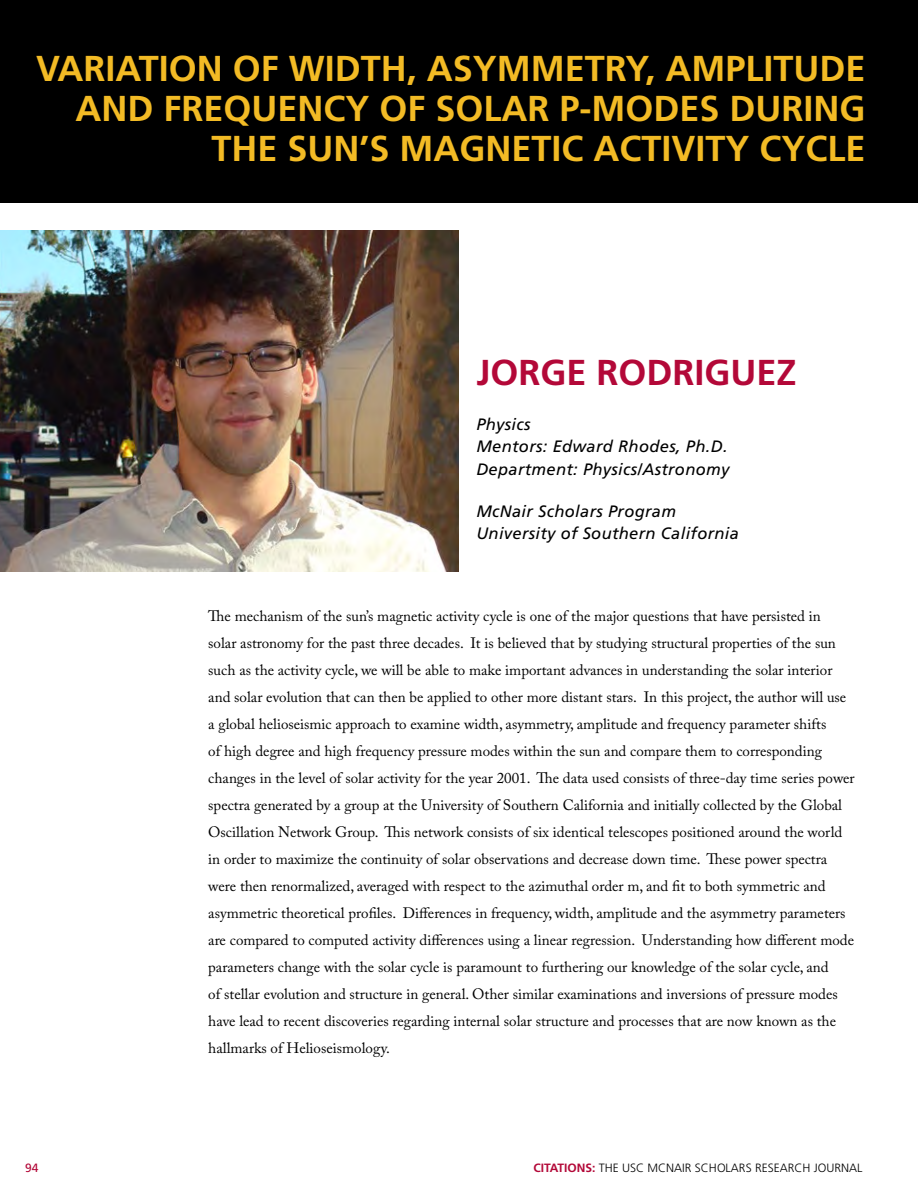
<style>
.page{position:relative;width:918px;height:1188px;background:#fff}
.page>*{position:absolute;margin:0;border:0;box-sizing:border-box;transform-origin:0 0}
.t1{font:700 36px/40.2px "Frutiger LT Std";color:#f3bb25;text-align:right}
.t2{font:700 36px "Frutiger LT Std";color:#b30838}
.t3{font:italic 16.5px/22.5px "Frutiger LT Std";letter-spacing:.02em;color:#000}
.t4{font:15px/27px "Adobe Caslon Pro";color:#000}
.t5{font:300 12px "Frutiger LT Std";color:#000}
.t6{font:12px "Frutiger LT Std";color:#b30838}
.s1{font-weight:700;color:#b30838}
</style>
<div class="page">
<img style="left:0;top:230px;width:459px;height:342px">
<div style="left:0;top:0;width:918px;height:202px;background:#000"></div>
<h1 class="t1" style="left:36px;top:49px;width:831px">VARIATION OF WIDTH, ASYMMETRY, AMPLITUDE<br>AND FREQUENCY OF SOLAR P-MODES DURING<br>THE SUN’S MAGNETIC ACTIVITY CYCLE</h1>
<h1 class="t2" style="left:476px;top:351px;width:322px">JORGE RODRIGUEZ</h1>
<p class="t3" style="left:476px;top:413px;width:256px">Physics<br>Mentors: Edward Rhodes, Ph.D.<br>Department: Physics/Astronomy</p>
<p class="t3" style="left:476px;top:500px;width:264px">McNair Scholars Program<br>University of Southern California</p>
<p class="t4" style="left:208px;top:602px;width:648px">The mechanism of the sun’s magnetic activity cycle is one of the major questions that have persisted in<br>solar astronomy for the past three decades. It is believed that by studying structural properties of the sun such as the activity cycle, we will be able to make important advances in understanding the solar interior and solar evolution that can then be applied to other more distant stars. In this project, the author will use a global helioseismic approach to examine width, asymmetry, amplitude and frequency parameter shifts<br>of high degree and high frequency pressure modes within the sun and compare them to corresponding changes in the level of solar activity for the year 2001. The data used consists of three-day time series power spectra generated by a group at the University of Southern California and initially collected by the Global Oscillation Network Group. This network consists of six identical telescopes positioned around the world in order to maximize the continuity of solar observations and decrease down time. These power spectra were then renormalized, averaged with respect to the azimuthal order m, and fit to both symmetric and asymmetric theoretical profiles. Differences in frequency, width, amplitude and the asymmetry parameters are compared to computed activity differences using a linear regression. Understanding how different mode parameters change with the solar cycle is paramount to furthering our knowledge of the solar cycle, and<br>of stellar evolution and structure in general. Other similar examinations and inversions of pressure modes have lead to recent discoveries regarding internal solar structure and processes that are now known as the hallmarks of Helioseismology.</p>
<p class="t6" style="left:25px;top:1160px;width:15px">94</p>
<p class="t5" style="left:534px;top:1161px;width:330px"><span class="s1">CITATIONS:</span> THE USC MCNAIR SCHOLARS RESEARCH JOURNAL</p>
</div>
